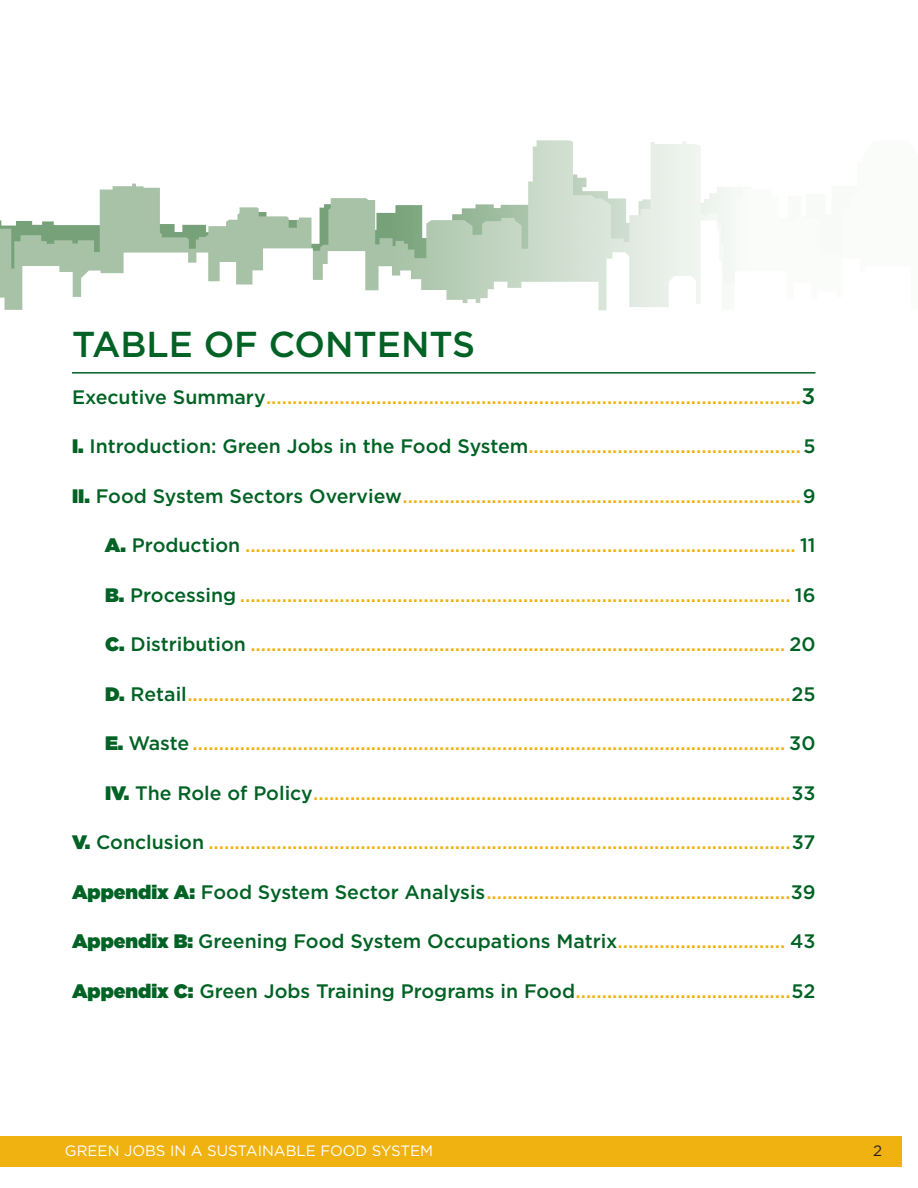
<style>
.page{position:relative;width:918px;height:1188px;background:#fff}
.page>*{position:absolute;margin:0;border:0;box-sizing:border-box;transform-origin:0 0}
.t1{font:500 36px "Gotham";color:#006224}
.t2{font:500 19.5px "Gotham";color:#efb211}
.t3{font:500 19.5px "Gotham";color:#006224}
.t4{font:15px "Gotham";color:#fff}
.t5{font:15px "Gotham";color:#231f20}
.s1{color:#006224}
.s2{font-size:22.5px;color:#006224}
.s3{font-weight:900;color:#006224}
.s4{font-weight:900}
.s5{color:#efb211}
</style>
<div class="page">
<div style="left:0;top:1137px;width:902px;height:30px;background:#efb211"></div>
<svg style="left:99px;top:140px;width:637px;height:80px"></svg>
<svg style="left:0;top:220px;width:736px;height:91px"></svg>
<hr style="left:72px;top:372px;width:744px;height:2px;background:#006224">
<h1 class="t1" style="left:72px;top:324px;width:405px">TABLE OF CONTENTS</h1>
<p class="t2" style="left:72px;top:386px;width:745px"><span class="s1">Executive Summary</span>......................................................................................................<span class="s2">3</span></p>
<p class="t2" style="left:72px;top:435px;width:745px"><span class="s3">I.</span> <span class="s1">Introduction: Green Jobs in the Food System</span>....................................................<span class="s1">5</span></p>
<p class="t2" style="left:72px;top:485px;width:745px"><span class="s3">II.</span> <span class="s1">Food System Sectors Overview</span>............................................................................<span class="s1">9</span></p>
<p class="t2" style="left:105px;top:534px;width:712px"><span class="s3">A.</span> <span class="s1">Production</span> ......................................................................................................... <span class="s1">11</span></p>
<p class="t2" style="left:105px;top:584px;width:712px"><span class="s3">B.</span> <span class="s1">Processing</span> ......................................................................................................... <span class="s1">16</span></p>
<p class="t2" style="left:105px;top:633px;width:712px"><span class="s3">C.</span> <span class="s1">Distribution</span> ...................................................................................................... <span class="s1">20</span></p>
<p class="t2" style="left:105px;top:683px;width:712px"><span class="s3">D.</span> <span class="s1">Retail</span>...................................................................................................................<span class="s1">25</span></p>
<p class="t2" style="left:105px;top:732px;width:712px"><span class="s3">E.</span> <span class="s1">Waste</span> ................................................................................................................. <span class="s1">30</span></p>
<p class="t2" style="left:105px;top:782px;width:712px"><span class="s3">IV.</span> <span class="s1">The Role of Policy</span>...........................................................................................<span class="s1">33</span></p>
<p class="t2" style="left:72px;top:831px;width:745px"><span class="s3">V.</span> <span class="s1">Conclusion</span> ...............................................................................................................<span class="s1">37</span></p>
<p class="t2" style="left:72px;top:881px;width:745px"><span class="s3">Appendix A:</span> <span class="s1">Food System Sector Analysis</span>..........................................................<span class="s1">39</span></p>
<p class="t3" style="left:72px;top:930px;width:745px"><span class="s4">Appendix B:</span> Greening Food System Occupations Matrix<span class="s5">................................</span> 43</p>
<p class="t2" style="left:72px;top:980px;width:745px"><span class="s3">Appendix C:</span> <span class="s1">Green Jobs Training Programs in Food</span>.........................................<span class="s1">52</span></p>
<p class="t4" style="left:65px;top:1143px;width:370px">GREEN JOBS IN A SUSTAINABLE FOOD SYSTEM</p>
<p class="t5" style="left:873px;top:1143px;width:10px">2</p>
</div>
